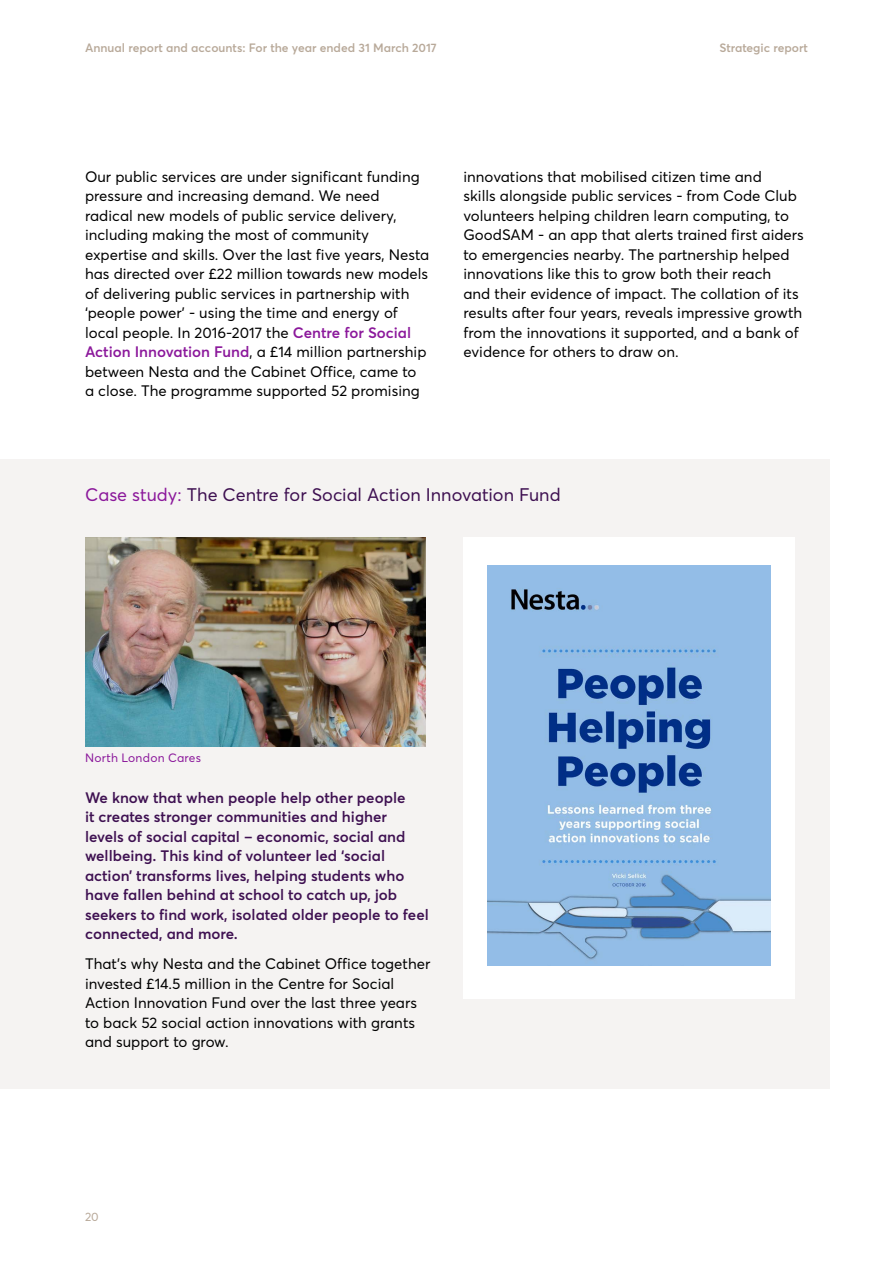
<style>
.page{position:relative;width:893px;height:1263px;background:#fff}
.page>*{position:absolute;margin:0;border:0;box-sizing:border-box;transform-origin:0 0}
.t1{font:18px "Averta";color:#3e1051}
.t2{font:15px/19.5px "Averta";color:#000}
.t3{font:600 15px/19.5px "Averta";color:#3e1051}
.t4{font:600 12px "Averta";color:#b8a999}
.t5{font:12px "Averta";letter-spacing:.02em;color:#8b189b}
.t6{font:12px "Averta";color:#b8a999}
.s1{font-weight:600;color:#8b189b}
.s2{color:#8b189b}
</style>
<div class="page">
<div style="left:0;top:459px;width:829px;height:630px;background:#f5f3f2"></div>
<div style="left:463px;top:537px;width:332px;height:462px;background:#fff"></div>
<img style="left:488px;top:565px;width:283px;height:400px">
<img style="left:85px;top:537px;width:340px;height:209px">
<p class="t4" style="left:85px;top:40px;width:353px">Annual report and accounts: For the year ended 31 March 2017</p>
<p class="t4" style="left:719px;top:40px;width:90px">Strategic report</p>
<p class="t2" style="left:85px;top:167px;width:346px">Our public services are under significant funding pressure and increasing demand. We need radical new models of public service delivery, including making the most of community expertise and skills. Over the last five years, Nesta has directed over £22 million towards new models of delivering public services in partnership with ‘people power’ - using the time and energy of local people. In 2016-2017 the <span class="s1">Centre for Social Action Innovation Fund</span>, a £14 million partnership between Nesta and the Cabinet Office, came to a close. The programme supported 52 promising</p>
<p class="t2" style="left:463px;top:167px;width:342px">innovations that mobilised citizen time and<br>skills alongside public services - from Code Club volunteers helping children learn computing, to GoodSAM - an app that alerts trained first aiders to emergencies nearby. The partnership helped innovations like this to grow both their reach<br>and their evidence of impact. The collation of its results after four years, reveals impressive growth from the innovations it supported, and a bank of evidence for others to draw on.</p>
<p class="t1" style="left:85px;top:483px;width:477px"><span class="s2">Case study:</span> The Centre for Social Action Innovation Fund</p>
<p class="t5" style="left:85px;top:750px;width:118px">North London Cares</p>
<p class="t3" style="left:85px;top:787px;width:345px">We know that when people help other people<br>it creates stronger communities and higher levels of social capital – economic, social and wellbeing. This kind of volunteer led ‘social action’ transforms lives, helping students who have fallen behind at school to catch up, job seekers to find work, isolated older people to feel connected, and more.</p>
<p class="t2" style="left:85px;top:954px;width:347px">That’s why Nesta and the Cabinet Office together invested £14.5 million in the Centre for Social Action Innovation Fund over the last three years to back 52 social action innovations with grants and support to grow.</p>
<p class="t6" style="left:85px;top:1209px;width:15px">20</p>
</div>
